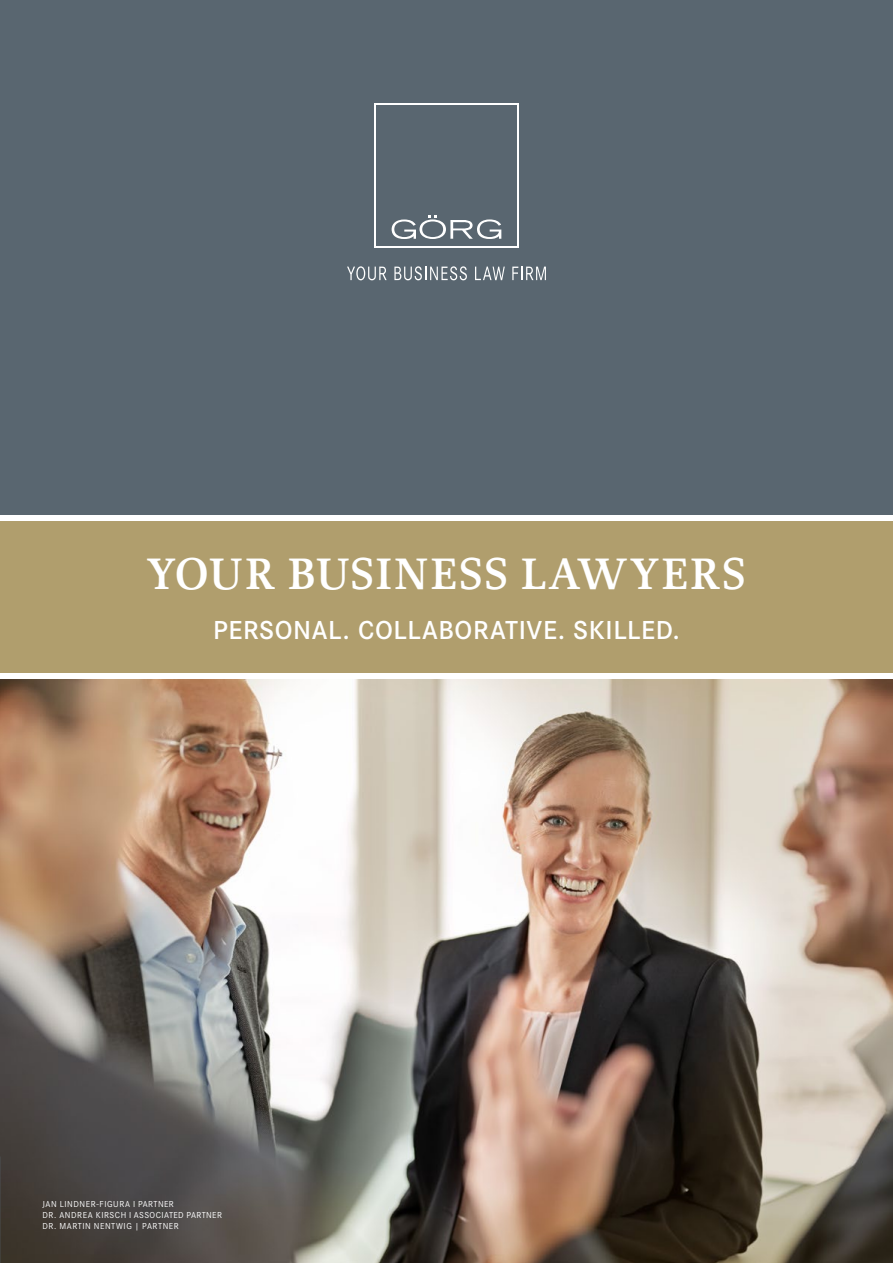
<style>
.page{position:relative;width:893px;height:1263px;background:#fff}
.page>*{position:absolute;margin:0;border:0;box-sizing:border-box;transform-origin:0 0}
.t1{font:600 46.5px "Proforma";letter-spacing:.025em;color:#fff}
.t2{font:600 27px "Corporate S";letter-spacing:.02em;color:#fff}
.t3{font:9px/10.8px "Corporate S";letter-spacing:.065em;color:#fff}
</style>
<div class="page">
<div style="left:0;top:521px;width:893px;height:152px;background:#b09e6d"></div>
<div style="left:0;top:0;width:893px;height:514px;background:#596670"></div>
<img style="left:0;top:680px;width:893px;height:583px">
<div style="left:374px;top:103px;width:145px;height:144px;background:linear-gradient(to right,#596670,#596670)"></div>
<div style="left:376px;top:105px;width:141px;height:140px;background:#596670"></div>
<svg style="left:392px;top:215px;width:109px;height:24px"></svg>
<svg style="left:347px;top:266px;width:40px;height:14px"></svg>
<svg style="left:394px;top:266px;width:73px;height:14px"></svg>
<svg style="left:475px;top:266px;width:30px;height:14px"></svg>
<svg style="left:512px;top:267px;width:34px;height:13px"></svg>
<h1 class="t1" style="left:147px;top:545px;width:601px">YOUR BUSINESS LAWYERS</h1>
<h2 class="t2" style="left:213px;top:611px;width:468px">PERSONAL. COLLABORATIVE. SKILLED.</h2>
<p class="t3" style="left:43px;top:1198px;width:181px">JAN LINDNER-FIGURA I PARTNER<br>DR. ANDREA KIRSCH I ASSOCIATED PARTNER<br>DR. MARTIN NENTWIG | PARTNER</p>
</div>
